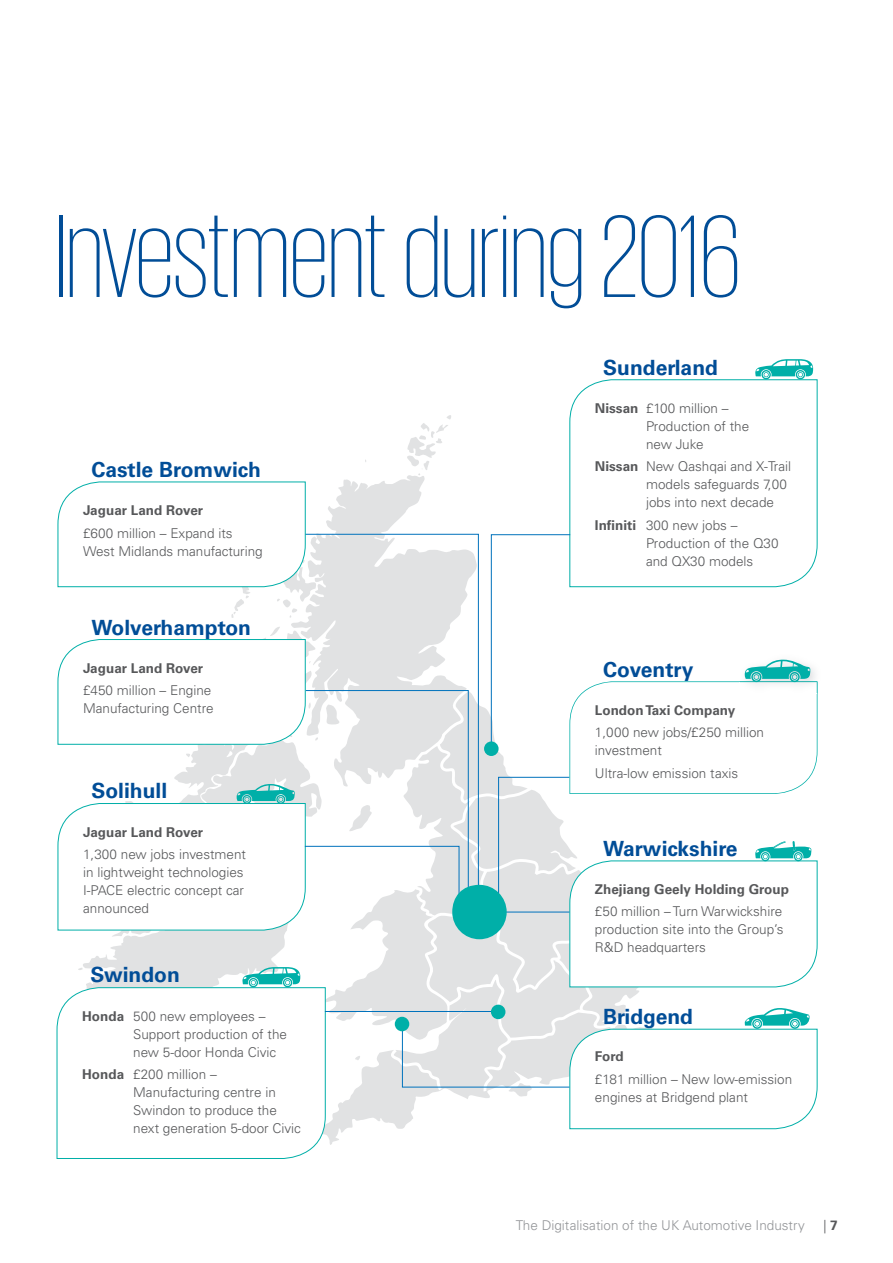
<style>
.page{position:relative;width:893px;height:1263px;background:#fff}
.page>*{position:absolute;margin:0;border:0;box-sizing:border-box;transform-origin:0 0}
.t1{font:200 120px "KPMG";color:#014d97}
.t2{font:700 21px "Univers LT Std";color:#014d97}
.t3{font:300 13.5px/18px "Univers LT Std";color:#57585a}
.t4{font:700 13.5px "Univers LT Std";color:#57585a}
.t5{font:300 13.5px "Univers LT Std";color:#939598}
.s1{font-weight:700}
</style>
<div class="page">
<svg style="left:326px;top:1129px;width:326px;height:16px"></svg>
<svg style="left:407px;top:415px;width:44px;height:60px"></svg>
<hr style="left:0;top:0;width:1px;height:1263px;background:#00afa8">
<svg style="left:569px;top:379px;width:249px;height:102px"></svg>
<svg style="left:56px;top:1024px;width:270px;height:135px"></svg>
<svg style="left:755px;top:359px;width:58px;height:20px"></svg>
<svg style="left:57px;top:481px;width:761px;height:648px"></svg>
<h1 class="t1" style="left:55px;top:199px;width:687px">Investment during 2016</h1>
<h2 class="t2" style="left:91px;top:457px;width:171px">Castle Bromwich</h2>
<p class="t4" style="left:83px;top:503px;width:121px">Jaguar Land Rover</p>
<p class="t3" style="left:83px;top:524px;width:181px">£600 million – Expand its<br>West Midlands manufacturing</p>
<h2 class="t2" style="left:91px;top:615px;width:161px">Wolverhampton</h2>
<p class="t4" style="left:83px;top:660px;width:121px">Jaguar Land Rover</p>
<p class="t3" style="left:83px;top:681px;width:132px">£450 million – Engine<br>Manufacturing Centre</p>
<h2 class="t2" style="left:91px;top:779px;width:77px">Solihull</h2>
<p class="t4" style="left:83px;top:824px;width:121px">Jaguar Land Rover</p>
<p class="t3" style="left:83px;top:845px;width:165px">1,300 new jobs investment in lightweight technologies<br>I-PACE electric concept car announced</p>
<h2 class="t2" style="left:90px;top:963px;width:91px">Swindon</h2>
<p class="t3" style="left:133px;top:1007px;width:155px;text-indent:-51px"><span class="s1">Honda</span> 500 new employees –<br>Support production of the new 5-door Honda Civic</p>
<p class="t3" style="left:133px;top:1065px;width:169px;text-indent:-51px"><span class="s1">Honda</span> £200 million –<br>Manufacturing centre in<br>Swindon to produce the next generation 5-door Civic</p>
<h2 class="t2" style="left:603px;top:355px;width:116px">Sunderland</h2>
<p class="t3" style="left:646px;top:399px;width:105px;text-indent:-51px"><span class="s1">Nissan</span> £100 million –<br>Production of the new Juke</p>
<p class="t3" style="left:646px;top:457px;width:147px;text-indent:-51px"><span class="s1">Nissan</span> New Qashqai and X-Trail models safeguards 7,00 jobs into next decade</p>
<p class="t3" style="left:646px;top:516px;width:134px;text-indent:-51px"><span class="s1">Infiniti</span> 300 new jobs –<br>Production of the Q30 and QX30 models</p>
<h2 class="t2" style="left:603px;top:657px;width:92px">Coventry</h2>
<p class="t4" style="left:595px;top:702px;width:142px">London Taxi Company</p>
<p class="t3" style="left:595px;top:723px;width:171px">1,000 new jobs/£250 million investment</p>
<p class="t3" style="left:595px;top:764px;width:145px">Ultra-low emission taxis</p>
<h2 class="t2" style="left:603px;top:836px;width:136px">Warwickshire</h2>
<p class="t4" style="left:595px;top:881px;width:195px">Zhejiang Geely Holding Group</p>
<p class="t3" style="left:595px;top:903px;width:190px;text-align:justify">£50 million – Turn Warwickshire production site into the Group’s R&amp;D headquarters</p>
<h2 class="t2" style="left:603px;top:1004px;width:91px">Bridgend</h2>
<p class="t4" style="left:595px;top:1048px;width:30px">Ford</p>
<p class="t3" style="left:595px;top:1070px;width:199px">£181 million – New low-emission engines at Bridgend plant</p>
<p class="t5" style="left:516px;top:1217px;width:291px">The Digitalisation of the UK Automotive Industry</p>
<p class="t3" style="left:823px;top:1216px;width:16px">| <span class="s1">7</span></p>
</div>
